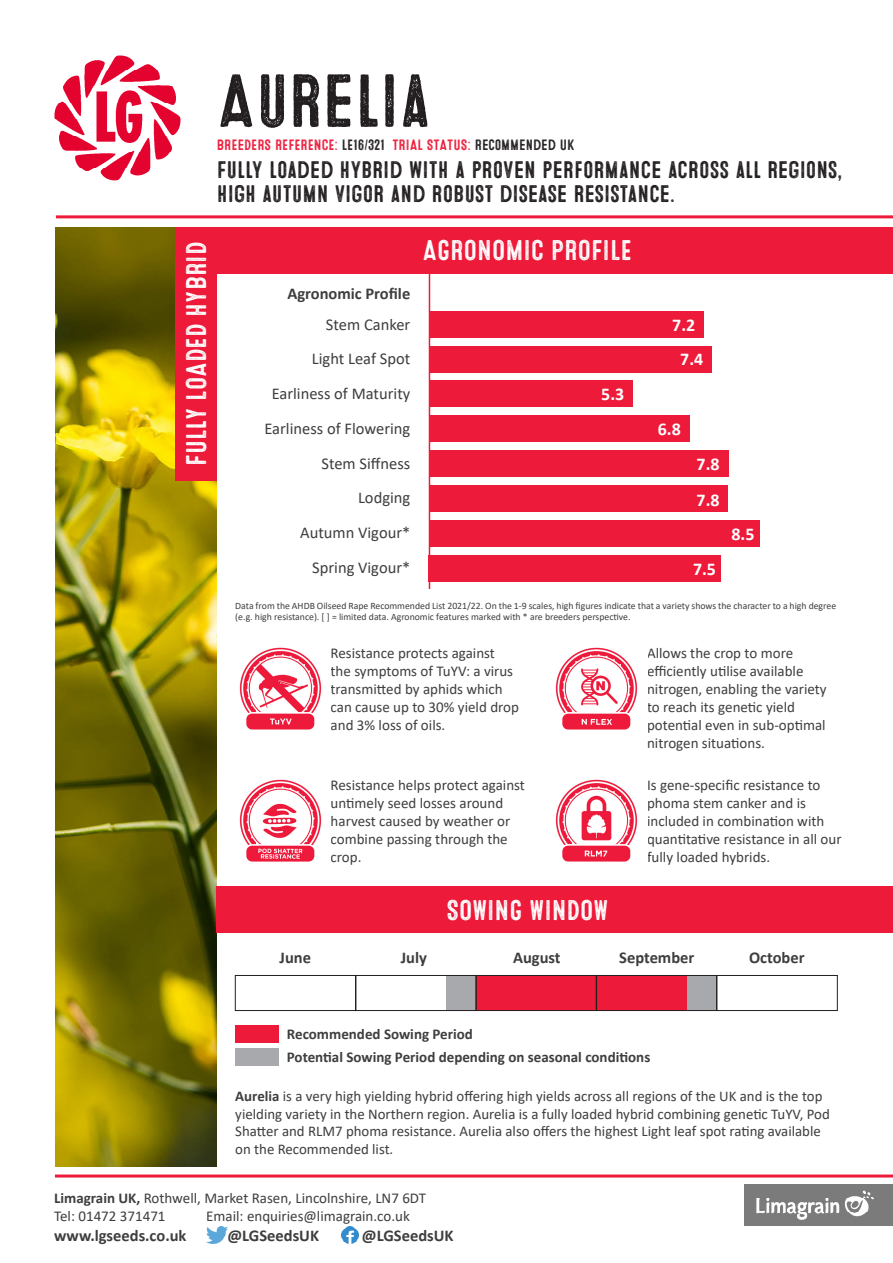
<style>
.page{position:relative;width:893px;height:1263px;background:#fff}
.page>*{position:absolute;margin:0;border:0;box-sizing:border-box;transform-origin:0 0}
.t1{font:75px "Microbrew Three";color:#231f20}
.t2{font:28.5px "Microbrew Three";color:#fff}
.t3{font:24px/24px "Microbrew Three";letter-spacing:-.01em;color:#231f20}
.t4{font:700 18px "Calibri";color:#fff}
.t5{font:16.5px "Calibri";color:#3e3e3f}
.t6{font:700 16.5px "Calibri";color:#3e3e3f}
.t7{font:15px/18px "Calibri";color:#3e3e3f}
.t8{font:700 15px "Calibri";color:#3e3e3f}
.t9{font:15px "Microbrew Three";color:#ed1a3a}
.t10{font:14.85px/17.9px "Calibri";color:#3e3e3f}
.t11{font:9.75px/11.7px "Calibri";color:#3e3e3f}
.s1{color:#231f20}
.s2{font-weight:700}
</style>
<div class="page">
<img style="left:55px;top:55px;width:126px;height:126px">
<img style="left:744px;top:1184px;width:149px;height:41px">
<hr style="left:55px;top:1174px;width:838px;height:3px;background:#ed1a3a">
<img style="left:206px;top:1227px;width:21px;height:16px">
<hr style="left:56px;top:215px;width:837px;height:3px;background:#ed1a3a">
<svg style="left:341px;top:1227px;width:17px;height:16px"></svg>
<div style="left:446px;top:975px;width:30px;height:35px;background:#a8a9ad"></div>
<div style="left:476px;top:975px;width:211px;height:35px;background:#ed1a3a"></div>
<div style="left:687px;top:975px;width:30px;height:35px;background:#a8a9ad"></div>
<img style="left:56px;top:227px;width:161px;height:939px">
<div style="left:176px;top:227px;width:717px;height:47px;background:#ed1a3a"></div>
<div style="left:217px;top:886px;width:676px;height:47px;background:#ed1a3a"></div>
<div style="left:176px;top:227px;width:41px;height:253px;background:#ed1a3a"></div>
<hr style="left:429px;top:268px;width:1px;height:321px;background:#ed1a3a">
<div style="left:430px;top:311px;width:274px;height:27px;background:#ed1a3a"></div>
<div style="left:430px;top:346px;width:282px;height:26px;background:#ed1a3a"></div>
<div style="left:430px;top:520px;width:329px;height:27px;background:#ed1a3a"></div>
<div style="left:429px;top:555px;width:292px;height:26px;background:#ed1a3a"></div>
<div style="left:430px;top:380px;width:203px;height:27px;background:#ed1a3a"></div>
<div style="left:429px;top:415px;width:260px;height:27px;background:#ed1a3a"></div>
<div style="left:430px;top:450px;width:298px;height:27px;background:#ed1a3a"></div>
<div style="left:430px;top:485px;width:298px;height:27px;background:#ed1a3a"></div>
<div style="left:235px;top:975px;width:121px;height:36px;border:1px solid #231f20"></div>
<div style="left:235px;top:1025px;width:44px;height:17px;background:#ed1a3a"></div>
<div style="left:235px;top:1048px;width:44px;height:17px;background:#a8a9ad"></div>
<div style="left:716px;top:975px;width:122px;height:36px;border:1px solid #231f20"></div>
<div style="left:355px;top:975px;width:121px;height:36px;border:1px solid #231f20"></div>
<img style="left:239px;top:647px;width:83px;height:83px">
<img style="left:239px;top:779px;width:83px;height:83px">
<img style="left:555px;top:647px;width:83px;height:83px">
<img style="left:555px;top:779px;width:83px;height:83px">
<div style="left:476px;top:975px;width:121px;height:36px;border:1px solid #231f20"></div>
<div style="left:596px;top:975px;width:121px;height:36px;border:1px solid #231f20"></div>
<p class="t2" style="left:180px;top:465px;width:225px;rotate:-90deg">FULLY LOADED HYBRID</p>
<p class="t1" style="left:217px;top:58px;width:216px">AURELIA</p>
<p class="t9" style="left:217px;top:136px;width:359px">BREEDERS REFERENCE: <span class="s1">LE16/321</span> TRIAL STATUS: <span class="s1">RECOMMENDED UK</span></p>
<p class="t3" style="left:217px;top:158px;width:627px">FULLY LOADED HYBRID WITH A PROVEN PERFORMANCE ACROSS ALL REGIONS,<br>HIGH AUTUMN VIGOR AND ROBUST DISEASE RESISTANCE.</p>
<p class="t2" style="left:423px;top:234px;width:211px">AGRONOMIC PROFILE</p>
<p class="t6" style="left:287px;top:282px;width:125px">Agronomic Profile</p>
<p class="t5" style="left:326px;top:313px;width:86px">Stem Canker</p>
<p class="t5" style="left:312px;top:347px;width:100px">Light Leaf Spot</p>
<p class="t5" style="left:272px;top:382px;width:140px">Earliness of Maturity</p>
<p class="t5" style="left:264px;top:417px;width:147px">Earliness of Flowering</p>
<p class="t5" style="left:321px;top:452px;width:90px">Stem Siffness</p>
<p class="t5" style="left:358px;top:486px;width:54px">Lodging</p>
<p class="t5" style="left:300px;top:521px;width:112px">Autumn Vigour*</p>
<p class="t5" style="left:312px;top:556px;width:100px">Spring Vigour*</p>
<p class="t4" style="left:601px;top:382px;width:25px">5.3</p>
<p class="t4" style="left:672px;top:313px;width:25px">7.2</p>
<p class="t4" style="left:680px;top:347px;width:25px">7.4</p>
<p class="t4" style="left:658px;top:416px;width:25px">6.8</p>
<p class="t4" style="left:697px;top:451px;width:25px">7.8</p>
<p class="t4" style="left:697px;top:487px;width:25px">7.8</p>
<p class="t4" style="left:693px;top:556px;width:25px">7.5</p>
<p class="t4" style="left:731px;top:521px;width:25px">8.5</p>
<p class="t11" style="left:235px;top:599px;width:602px">Data from the AHDB Oilseed Rape Recommended List 2021/22. On the 1-9 scales, high figures indicate that a variety shows the character to a high degree (e.g. high resistance). [ ] = limited data. Agronomic features marked with * are breeders perspective.</p>
<p class="t7" style="left:331px;top:644px;width:190px">Resistance protects against the symptoms of TuYV: a virus transmitted by aphids which can cause up to 30% yield drop and 3% loss of oils.</p>
<p class="t7" style="left:331px;top:775px;width:196px">Resistance helps protect against untimely seed losses around harvest caused by weather or combine passing through the crop.</p>
<p class="t7" style="left:647px;top:644px;width:181px">Allows the crop to more efficiently utilise available nitrogen, enabling the variety to reach its genetic yield potential even in sub-optimal nitrogen situations.</p>
<p class="t7" style="left:647px;top:775px;width:196px">Is gene-specific resistance to phoma stem canker and is included in combination with quantitative resistance in all our fully loaded hybrids.</p>
<p class="t2" style="left:446px;top:894px;width:163px">SOWING WINDOW</p>
<p class="t6" style="left:280px;top:946px;width:33px">June</p>
<p class="t6" style="left:401px;top:946px;width:28px">July</p>
<p class="t6" style="left:513px;top:946px;width:49px">August</p>
<p class="t6" style="left:619px;top:946px;width:77px">September</p>
<p class="t6" style="left:749px;top:946px;width:57px">October</p>
<p class="t8" style="left:287px;top:1023px;width:188px">Recommended Sowing Period</p>
<p class="t8" style="left:287px;top:1046px;width:365px">Potential Sowing Period depending on seasonal conditions</p>
<p class="t10" style="left:235px;top:1086px;width:596px"><span class="s2">Aurelia</span> is a very high yielding hybrid offering high yields across all regions of the UK and is the top yielding variety in the Northern region. Aurelia is a fully loaded hybrid combining genetic TuYV, Pod Shatter and RLM7 phoma resistance. Aurelia also offers the highest Light leaf spot rating available on the Recommended list.</p>
<p class="t7" style="left:54px;top:1188px;width:374px"><span class="s2">Limagrain UK,</span> Rothwell, Market Rasen, Lincolnshire, LN7 6DT<br>Tel: 01472 371471</p>
<p class="t7" style="left:206px;top:1206px;width:205px">Email: enquiries@limagrain.co.uk</p>
<p class="t6" style="left:54px;top:1223px;width:134px">www.lgseeds.co.uk</p>
<p class="t6" style="left:227px;top:1223px;width:93px">@LGSeedsUK</p>
<p class="t6" style="left:362px;top:1224px;width:93px">@LGSeedsUK</p>
</div>
